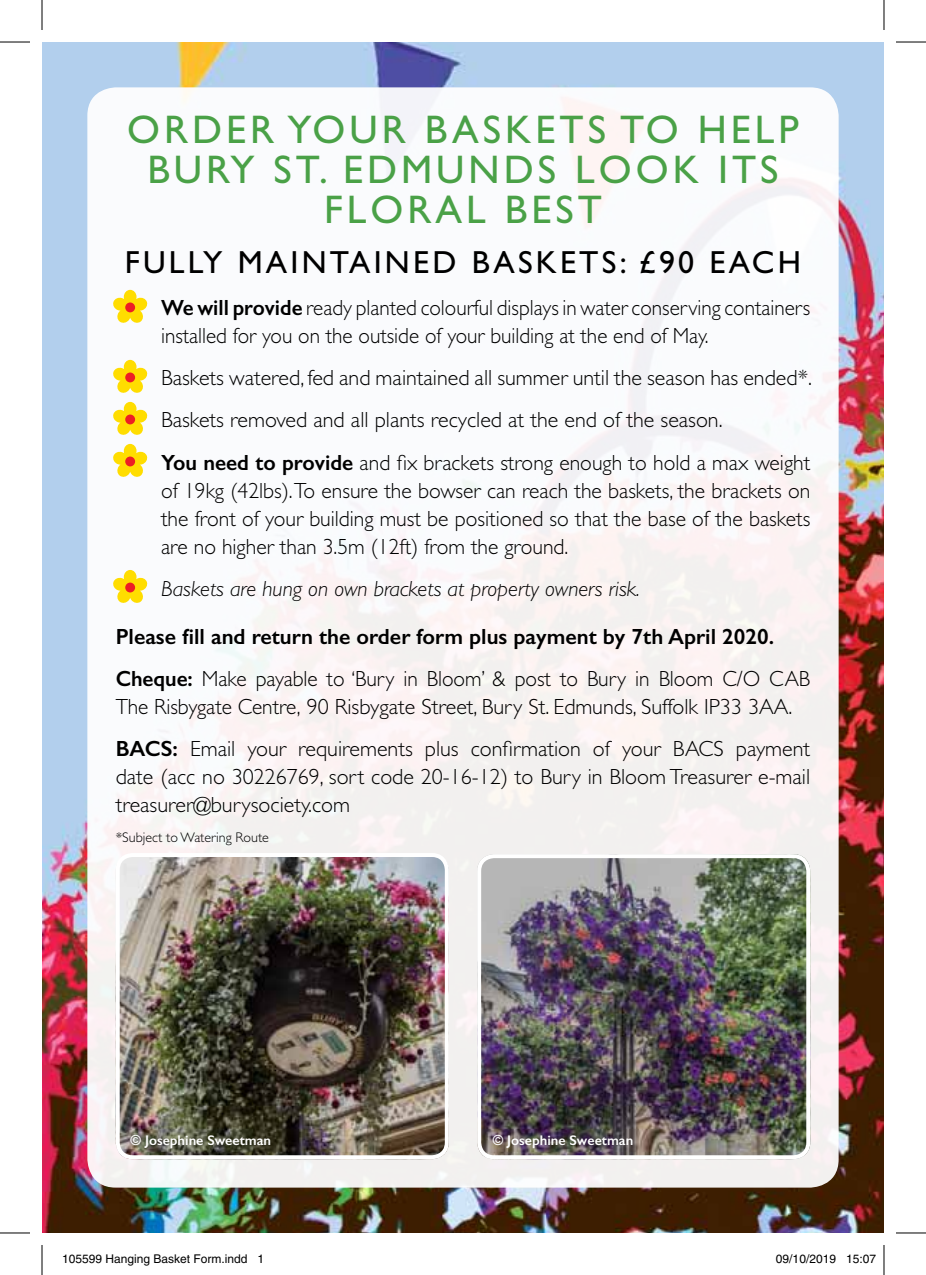
<style>
.page{position:relative;width:926px;height:1275px;background:#fff}
.page>*{position:absolute;margin:0;border:0;box-sizing:border-box;transform-origin:0 0}
.t1{font:40px/40px "Gill Sans";letter-spacing:.1em;color:#4aa147;text-align:center}
.t2{font:32px "Gill Sans";letter-spacing:.1em;color:#000}
.t3{font:300 22px/42px "Gill Sans";color:#000}
.t4{font:300 22px/28px "Gill Sans";color:#000;scale:.96 1}
.t5{font:600 22px/42px "Gill Sans";color:#000}
.t6{font:italic 300 22px "Gill Sans";color:#000}
.t7{font:600 14px "Gill Sans";color:#fff}
.t8{font:300 14px "Gill Sans";color:#000}
.t9{font:12px "Helvetica";color:#000}
.s1{font-weight:600}
.s2{font-weight:300}
</style>
<div class="page">
<img style="left:42px;top:42px;width:842px;height:1191px">
<div style="left:87px;top:87px;width:752px;height:1100px;background:linear-gradient(to right,#f9fafb,#f8f5f5);border-radius:28px"></div>
<svg style="left:112px;top:290px;width:36px;height:34px"></svg>
<div style="left:125px;top:302px;width:10px;height:10px;background:#ed1d24;border-radius:50%"></div>
<svg style="left:112px;top:360px;width:36px;height:34px"></svg>
<div style="left:125px;top:372px;width:10px;height:10px;background:#ed1d24;border-radius:50%"></div>
<svg style="left:112px;top:402px;width:36px;height:34px"></svg>
<div style="left:125px;top:414px;width:10px;height:10px;background:#ed1d24;border-radius:50%"></div>
<svg style="left:112px;top:444px;width:36px;height:34px"></svg>
<div style="left:125px;top:456px;width:10px;height:10px;background:#ed1d24;border-radius:50%"></div>
<svg style="left:112px;top:570px;width:36px;height:34px"></svg>
<div style="left:125px;top:582px;width:10px;height:10px;background:#ed1d24;border-radius:50%"></div>
<img style="left:116px;top:854px;width:333px;height:305px">
<img style="left:477px;top:854px;width:333px;height:305px">
<div style="left:477px;top:854px;width:333px;height:305px;border:4px solid #fff;border-radius:15px"></div>
<div style="left:116px;top:853px;width:333px;height:306px;border:4px solid #fff;border-radius:15px"></div>
<hr style="left:0;top:42px;width:30px;height:1px;background:#000">
<hr style="left:896px;top:42px;width:30px;height:1px;background:#000">
<hr style="left:0;top:1232px;width:30px;height:1px;background:#000">
<hr style="left:896px;top:1232px;width:30px;height:1px;background:#000">
<hr style="left:42px;top:0;width:1px;height:30px;background:#000">
<hr style="left:42px;top:1245px;width:1px;height:30px;background:#000">
<hr style="left:884px;top:0;width:1px;height:30px;background:#000">
<hr style="left:884px;top:1245px;width:1px;height:30px;background:#000">
<div style="left:776px;top:1254px;width:7px;height:9px;border:1px solid #fff;border-radius:50%"></div>
<svg style="left:777px;top:1254px;width:6px;height:9px"></svg>
<h1 class="t1" style="left:127px;top:110px;width:673px">ORDER YOUR BASKETS TO HELP<br>BURY ST. EDMUNDS LOOK ITS<br>FLORAL BEST</h1>
<h2 class="t2" style="left:125px;top:244px;width:678px">FULLY MAINTAINED BASKETS: £90 EACH</h2>
<p class="t4" style="left:161px;top:294px;width:678px"><span class="s1">We will provide</span> ready planted colourful displays in water conserving containers installed for you on the outside of your building at the end of May.</p>
<p class="t3" style="left:161px;top:357px;width:652px">Baskets watered, fed and maintained all summer until the season has ended*.<br>Baskets removed and all plants recycled at the end of the season.<br><span class="s1">You need to provide</span> and fix brackets strong enough to hold a max weight</p>
<p class="t3" style="left:161px;top:476px;width:651px;line-height:28px;text-align:justify">of 19kg (42lbs). To ensure the bowser can reach the baskets, the brackets on the front of your building must be positioned so that the base of the baskets are no higher than 3.5m (12ft) from the ground.</p>
<p class="t6" style="left:161px;top:576px;width:480px">Baskets are hung on own brackets at property owners risk.</p>
<p class="t5" style="left:116px;top:615px;width:696px">Please fill and return the order form plus payment by 7th April 2020.<br>Cheque: <span class="s2">Make payable to ‘Bury in Bloom’ &amp; post to Bury in Bloom C/O CAB</span></p>
<p class="t3" style="left:116px;top:685px;width:696px">The Risbygate Centre, 90 Risbygate Street, Bury St. Edmunds, Suffolk IP33 3AA.<br><span class="s1">BACS:</span> Email your requirements plus confirmation of your BACS payment</p>
<p class="t3" style="left:116px;top:762px;width:696px;line-height:28px">date (acc no 30226769, sort code 20-16-12) to Bury in Bloom Treasurer e-mail treasurer@burysociety.com</p>
<p class="t8" style="left:116px;top:830px;width:155px">*Subject to Watering Route</p>
<p class="t7" style="left:131px;top:1131px;width:142px">© Josephine Sweetman</p>
<p class="t7" style="left:493px;top:1131px;width:142px">© Josephine Sweetman</p>
<p class="t9" style="left:62px;top:1251px;width:204px">105599 Hanging Basket Form.indd 1</p>
<p class="t9" style="left:776px;top:1251px;width:102px">09/10/2019 15:07</p>
</div>
